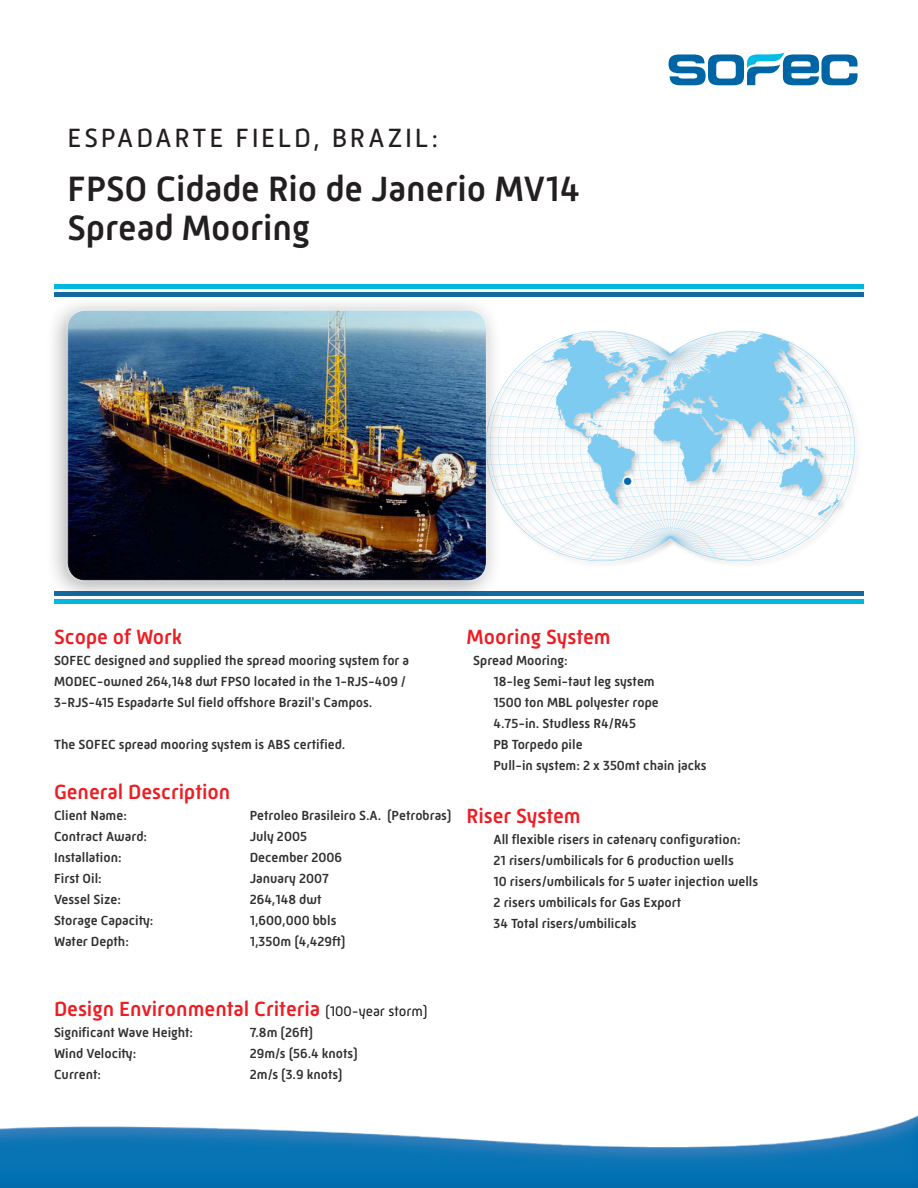
<style>
.page{position:relative;width:918px;height:1188px;background:#fff}
.page>*{position:absolute;margin:0;border:0;box-sizing:border-box;transform-origin:0 0}
.t1{font:500 36px "Mic 32 New";color:#231f20}
.GULF_OF_MEXICO{font:27px "Mic 32 New";letter-spacing:.1em;color:#231f20}
.t2{font:500 24px "Mic 32 New";color:#0069ad}
.Scope{font:500 21px "Mic 32 New";color:#ee1d23}
._1Body_Text{font:500 13.5px/21px "Mic 32 New";color:#312f30}
.s1{font-weight:400;font-size:14.25px;color:#231f20}
</style>
<div class="page">
<svg style="left:669px;top:52px;width:189px;height:33px"></svg>
<div style="left:54px;top:284px;width:810px;height:5px;background:#00b7df"></div>
<img style="left:0;top:1115px;width:918px;height:73px">
<hr style="left:54px;top:293px;width:810px;height:4px;background:#126aa0">
<div style="left:54px;top:591px;width:810px;height:5px;background:#126aa0"></div>
<div style="left:54px;top:599px;width:810px;height:5px;background:#00b7df"></div>
<svg style="left:503px;top:331px;width:352px;height:230px"></svg>
<div style="left:45px;top:295px;width:458px;height:310px;background:#231f20;opacity:.4"></div>
<div style="left:65px;top:310px;width:422px;height:272px;background:#fff;opacity:.5"></div>
<div style="left:623px;top:476px;width:10px;height:10px;border:3px solid #fff;border-radius:50%"></div>
<p class="GULF_OF_MEXICO" style="left:68px;top:122px;width:372px">ESPADARTE FIELD, BRAZIL:</p>
<p class="t1" style="left:68px;top:168px;width:514px">FPSO Cidade Rio de Janerio MV14</p>
<p class="t1" style="left:68px;top:207px;width:244px">Spread Mooring</p>
<p class="t2" style="left:622px;top:466px;width:13px">•</p>
<p class="Scope" style="left:54px;top:625px;width:130px">Scope of Work</p>
<p class="_1Body_Text" style="left:54px;top:650px;width:357px">SOFEC designed and supplied the spread mooring system for a<br>MODEC-owned 264,148 dwt FPSO located in the 1-RJS-409 /<br>3-RJS-415 Espadarte Sul field offshore Brazil's Campos.</p>
<p class="_1Body_Text" style="left:54px;top:734px;width:293px">The SOFEC spread mooring system is ABS certified.</p>
<p class="Scope" style="left:54px;top:780px;width:178px">General Description</p>
<p class="_1Body_Text" style="left:54px;top:805px;width:74px">Client Name:</p>
<p class="_1Body_Text" style="left:250px;top:805px;width:203px">Petroleo Brasileiro S.A. (Petrobras)</p>
<p class="_1Body_Text" style="left:54px;top:826px;width:95px">Contract Award:</p>
<p class="_1Body_Text" style="left:250px;top:826px;width:59px">July 2005</p>
<p class="_1Body_Text" style="left:54px;top:847px;width:69px">Installation:</p>
<p class="_1Body_Text" style="left:250px;top:847px;width:94px">December 2006</p>
<p class="_1Body_Text" style="left:54px;top:868px;width:49px">First Oil:</p>
<p class="_1Body_Text" style="left:250px;top:868px;width:81px">January 2007</p>
<p class="_1Body_Text" style="left:54px;top:889px;width:68px">Vessel Size:</p>
<p class="_1Body_Text" style="left:250px;top:889px;width:73px">264,148 dwt</p>
<p class="_1Body_Text" style="left:54px;top:910px;width:101px">Storage Capacity:</p>
<p class="_1Body_Text" style="left:250px;top:910px;width:88px">1,600,000 bbls</p>
<p class="_1Body_Text" style="left:54px;top:931px;width:76px">Water Depth:</p>
<p class="_1Body_Text" style="left:250px;top:931px;width:97px">1,350m (4,429ft)</p>
<p class="Scope" style="left:466px;top:625px;width:146px">Mooring System</p>
<p class="_1Body_Text" style="left:473px;top:650px;width:96px">Spread Mooring:</p>
<p class="_1Body_Text" style="left:494px;top:671px;width:163px">18-leg Semi-taut leg system</p>
<p class="_1Body_Text" style="left:494px;top:692px;width:167px">1500 ton MBL polyester rope</p>
<p class="_1Body_Text" style="left:494px;top:713px;width:144px">4.75-in. Studless R4/R45</p>
<p class="_1Body_Text" style="left:494px;top:734px;width:91px">PB Torpedo pile</p>
<p class="_1Body_Text" style="left:494px;top:755px;width:215px">Pull-in system: 2 x 350mt chain jacks</p>
<p class="Scope" style="left:466px;top:804px;width:116px">Riser System</p>
<p class="_1Body_Text" style="left:494px;top:829px;width:249px">All flexible risers in catenary configuration:</p>
<p class="_1Body_Text" style="left:494px;top:850px;width:242px">21 risers/umbilicals for 6 production wells</p>
<p class="_1Body_Text" style="left:494px;top:871px;width:266px">10 risers/umbilicals for 5 water injection wells</p>
<p class="_1Body_Text" style="left:494px;top:892px;width:189px">2 risers umbilicals for Gas Export</p>
<p class="_1Body_Text" style="left:494px;top:913px;width:145px">34 Total risers/umbilicals</p>
<p class="Scope" style="left:54px;top:997px;width:375px">Design Environmental Criteria <span class="s1">(100-year storm)</span></p>
<p class="_1Body_Text" style="left:54px;top:1022px;width:141px">Significant Wave Height:</p>
<p class="_1Body_Text" style="left:250px;top:1022px;width:65px">7.8m (26ft)</p>
<p class="_1Body_Text" style="left:54px;top:1043px;width:84px">Wind Velocity:</p>
<p class="_1Body_Text" style="left:250px;top:1043px;width:110px">29m/s (56.4 knots)</p>
<p class="_1Body_Text" style="left:54px;top:1064px;width:49px">Current:</p>
<p class="_1Body_Text" style="left:250px;top:1064px;width:94px">2m/s (3.9 knots)</p>
</div>
